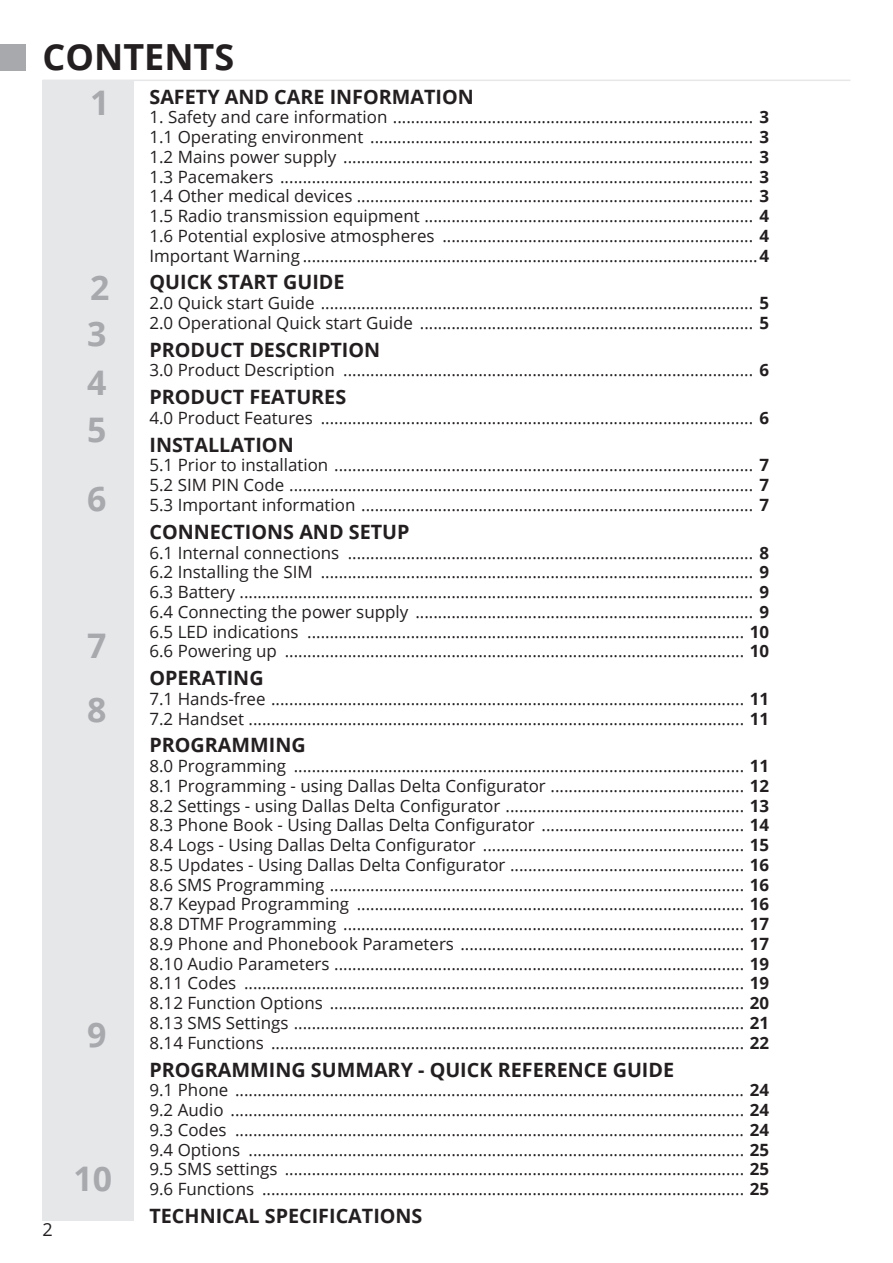
<style>
.page{position:relative;width:893px;height:1263px;background:#fff}
.page>*{position:absolute;margin:0;border:0;box-sizing:border-box;transform-origin:0 0}
.Chapter{font:700 36px "Open Sans";color:#231f20}
.t1{font:700 33.9px "Open Sans";color:#a8a9ad}
.Contents_-_title{font:700 19.8px "Open Sans";color:#231f20}
.t2{font:18px "Open Sans";color:#231f20}
.Contents_-_row{font:16.95px "Open Sans";color:#231f20}
.s1{font-weight:700}
</style>
<div class="page">
<div style="left:43px;top:80px;width:91px;height:1140px;background:#e6e7e9"></div>
<hr style="left:43px;top:80px;width:807px;height:1px;background:#e6e7e9">
<div style="left:0;top:44px;width:26px;height:27px;background:#a8a9ad"></div>
<p class="Chapter" style="left:43px;top:32px;width:193px">CONTENTS</p>
<p class="t1" style="left:90px;top:79px;width:21px">1</p>
<p class="Contents_-_title" style="left:149px;top:82px;width:326px">SAFETY AND CARE INFORMATION</p>
<p class="Contents_-_row" style="left:149px;top:106px;width:621px">1. Safety and care information ................................................................................ <span class="s1">3</span></p>
<p class="Contents_-_row" style="left:149px;top:125px;width:621px">1.1 Operating environment ..................................................................................... <span class="s1">3</span></p>
<p class="Contents_-_row" style="left:149px;top:145px;width:621px">1.2 Mains power supply ........................................................................................... <span class="s1">3</span></p>
<p class="Contents_-_row" style="left:149px;top:165px;width:621px">1.3 Pacemakers ......................................................................................................... <span class="s1">3</span></p>
<p class="Contents_-_row" style="left:149px;top:185px;width:621px">1.4 Other medical devices ........................................................................................ <span class="s1">3</span></p>
<p class="Contents_-_row" style="left:149px;top:204px;width:621px">1.5 Radio transmission equipment ......................................................................... <span class="s1">4</span></p>
<p class="Contents_-_row" style="left:149px;top:224px;width:621px">1.6 Potential explosive atmospheres ..................................................................... <span class="s1">4</span></p>
<p class="Contents_-_row" style="left:149px;top:244px;width:621px">Important Warning .....................................................................................................<span class="s1">4</span></p>
<p class="Contents_-_title" style="left:149px;top:268px;width:197px">QUICK START GUIDE</p>
<p class="Contents_-_row" style="left:149px;top:291px;width:621px">2.0 Quick start Guide ................................................................................................ <span class="s1">5</span></p>
<p class="Contents_-_row" style="left:149px;top:311px;width:621px">2.0 Operational Quick start Guide .......................................................................... <span class="s1">5</span></p>
<p class="Contents_-_title" style="left:149px;top:335px;width:232px">PRODUCT DESCRIPTION</p>
<p class="Contents_-_row" style="left:149px;top:359px;width:621px">3.0 Product Description ........................................................................................... <span class="s1">6</span></p>
<p class="Contents_-_title" style="left:149px;top:383px;width:198px">PRODUCT FEATURES</p>
<p class="Contents_-_row" style="left:149px;top:406px;width:621px">4.0 Product Features ................................................................................................ <span class="s1">6</span></p>
<p class="Contents_-_title" style="left:149px;top:431px;width:146px">INSTALLATION</p>
<p class="Contents_-_row" style="left:149px;top:454px;width:621px">5.1 Prior to installation ............................................................................................. <span class="s1">7</span></p>
<p class="Contents_-_row" style="left:149px;top:473px;width:621px">5.2 SIM PIN Code ....................................................................................................... <span class="s1">7</span></p>
<p class="Contents_-_row" style="left:149px;top:493px;width:621px">5.3 Important information ....................................................................................... <span class="s1">7</span></p>
<p class="Contents_-_title" style="left:149px;top:518px;width:262px">CONNECTIONS AND SETUP</p>
<p class="Contents_-_row" style="left:149px;top:541px;width:621px">6.1 Internal connections .......................................................................................... <span class="s1">8</span></p>
<p class="Contents_-_row" style="left:149px;top:560px;width:621px">6.2 Installing the SIM ................................................................................................ <span class="s1">9</span></p>
<p class="Contents_-_row" style="left:149px;top:580px;width:621px">6.3 Battery .................................................................................................................. <span class="s1">9</span></p>
<p class="Contents_-_row" style="left:149px;top:600px;width:621px">6.4 Connecting the power supply ........................................................................... <span class="s1">9</span></p>
<p class="Contents_-_row" style="left:149px;top:620px;width:621px">6.5 LED indications ................................................................................................. <span class="s1">10</span></p>
<p class="Contents_-_row" style="left:149px;top:639px;width:621px">6.6 Powering up ...................................................................................................... <span class="s1">10</span></p>
<p class="Contents_-_title" style="left:149px;top:664px;width:116px">OPERATING</p>
<p class="Contents_-_row" style="left:149px;top:687px;width:621px">7.1 Hands-free ......................................................................................................... <span class="s1">11</span></p>
<p class="Contents_-_row" style="left:149px;top:707px;width:621px">7.2 Handset .............................................................................................................. <span class="s1">11</span></p>
<p class="Contents_-_title" style="left:149px;top:731px;width:158px">PROGRAMMING</p>
<p class="Contents_-_row" style="left:149px;top:754px;width:621px">8.0 Programming .................................................................................................... <span class="s1">11</span></p>
<p class="Contents_-_row" style="left:149px;top:774px;width:621px">8.1 Programming - using Dallas Delta Configurator ........................................... <span class="s1">12</span></p>
<p class="Contents_-_row" style="left:149px;top:794px;width:621px">8.2 Settings - using Dallas Delta Configurator ..................................................... <span class="s1">13</span></p>
<p class="Contents_-_row" style="left:149px;top:814px;width:621px">8.3 Phone Book - Using Dallas Delta Configurator ............................................. <span class="s1">14</span></p>
<p class="Contents_-_row" style="left:149px;top:833px;width:621px">8.4 Logs - Using Dallas Delta Configurator .......................................................... <span class="s1">15</span></p>
<p class="Contents_-_row" style="left:149px;top:853px;width:621px">8.5 Updates - Using Dallas Delta Configurator .................................................... <span class="s1">16</span></p>
<p class="Contents_-_row" style="left:149px;top:873px;width:621px">8.6 SMS Programming ............................................................................................ <span class="s1">16</span></p>
<p class="Contents_-_row" style="left:149px;top:893px;width:621px">8.7 Keypad Programming ...................................................................................... <span class="s1">16</span></p>
<p class="Contents_-_row" style="left:149px;top:912px;width:621px">8.8 DTMF Programming ......................................................................................... <span class="s1">17</span></p>
<p class="Contents_-_row" style="left:149px;top:932px;width:621px">8.9 Phone and Phonebook Parameters ............................................................... <span class="s1">17</span></p>
<p class="Contents_-_row" style="left:149px;top:952px;width:621px">8.10 Audio Parameters ........................................................................................... <span class="s1">19</span></p>
<p class="Contents_-_row" style="left:149px;top:972px;width:621px">8.11 Codes ............................................................................................................... <span class="s1">19</span></p>
<p class="Contents_-_row" style="left:149px;top:991px;width:621px">8.12 Function Options ............................................................................................ <span class="s1">20</span></p>
<p class="Contents_-_row" style="left:149px;top:1011px;width:621px">8.13 SMS Settings .................................................................................................... <span class="s1">21</span></p>
<p class="Contents_-_row" style="left:149px;top:1031px;width:621px">8.14 Functions ......................................................................................................... <span class="s1">22</span></p>
<p class="Contents_-_title" style="left:149px;top:1055px;width:526px">PROGRAMMING SUMMARY - QUICK REFERENCE GUIDE</p>
<p class="Contents_-_row" style="left:149px;top:1078px;width:621px">9.1 Phone ................................................................................................................. <span class="s1">24</span></p>
<p class="Contents_-_row" style="left:149px;top:1098px;width:621px">9.2 Audio .................................................................................................................. <span class="s1">24</span></p>
<p class="Contents_-_row" style="left:149px;top:1118px;width:621px">9.3 Codes ................................................................................................................. <span class="s1">24</span></p>
<p class="Contents_-_row" style="left:149px;top:1138px;width:621px">9.4 Options .............................................................................................................. <span class="s1">25</span></p>
<p class="Contents_-_row" style="left:149px;top:1157px;width:621px">9.5 SMS settings ...................................................................................................... <span class="s1">25</span></p>
<p class="Contents_-_row" style="left:149px;top:1177px;width:621px">9.6 Functions ........................................................................................................... <span class="s1">25</span></p>
<p class="Contents_-_title" style="left:149px;top:1202px;width:275px">TECHNICAL SPECIFICATIONS</p>
<p class="t1" style="left:90px;top:264px;width:21px">2</p>
<p class="t1" style="left:87px;top:310px;width:21px">3</p>
<p class="t1" style="left:87px;top:359px;width:21px">4</p>
<p class="t1" style="left:87px;top:406px;width:21px">5</p>
<p class="t1" style="left:87px;top:475px;width:21px">6</p>
<p class="t1" style="left:87px;top:621px;width:21px">7</p>
<p class="t1" style="left:87px;top:685px;width:21px">8</p>
<p class="t1" style="left:87px;top:1011px;width:21px">9</p>
<p class="t1" style="left:73px;top:1155px;width:40px">10</p>
<p class="t2" style="left:43px;top:1217px;width:12px">2</p>
</div>
